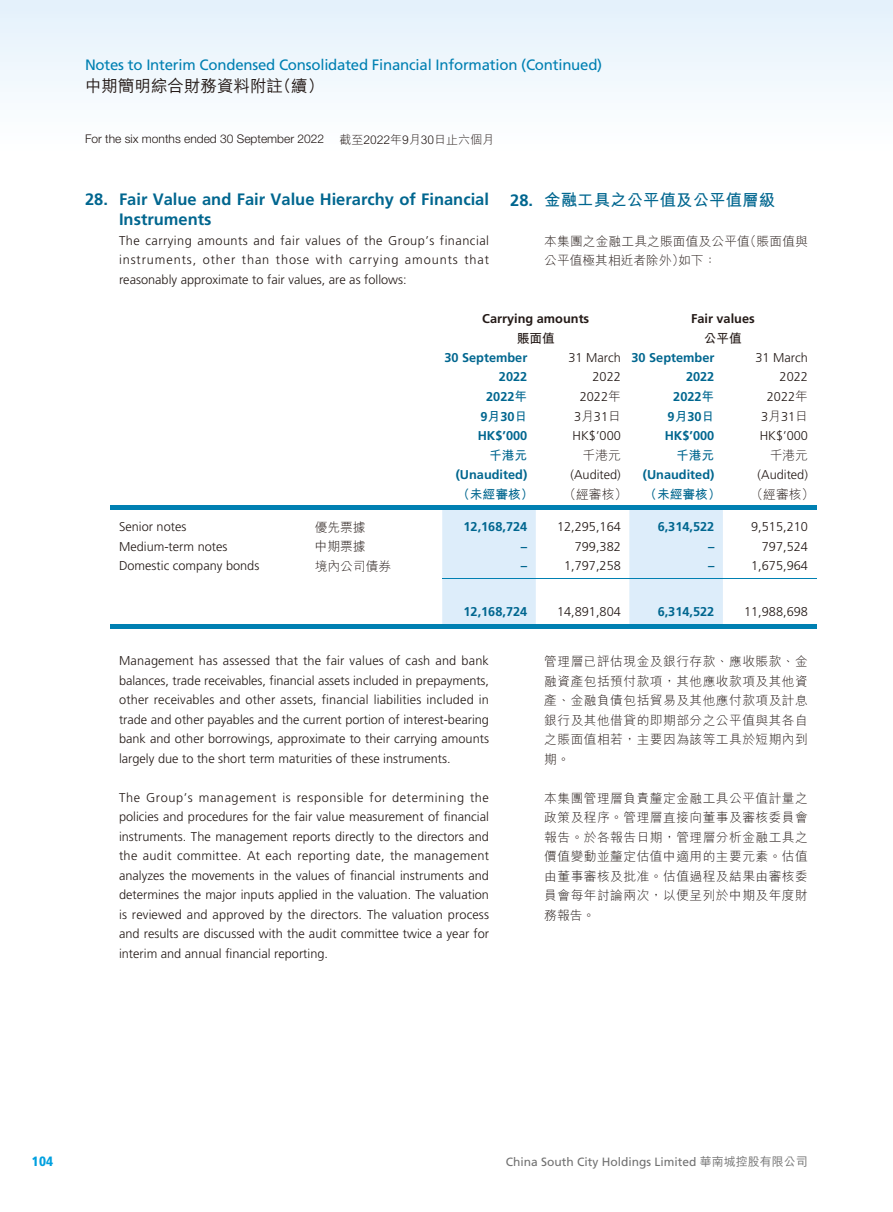
<style>
.page{position:relative;width:893px;height:1212px;background:#fff}
.page>*{position:absolute;margin:0;border:0;box-sizing:border-box;transform-origin:0 0}
.t1{font:700 16.5px/19.5px "Frutiger LT Std";color:#00668f}
.t2{font:16.5px "M Hei HK Bold E Ten B5 H";color:#00668f}
.t3{font:16.5px "M Hei HK Medium E Ten B5 H";color:#231916}
.t4{font:15px "Frutiger LT Std";letter-spacing:-.015em;color:#0080b2}
.t5{font:900 condensed 13.5px "Frutiger LT Std";color:#00a0df}
.t6{font:300 12.75px/19.5px "Frutiger LT Std";color:#231916;text-align:justify}
.t7{font:12.75px/19.5px "M Hei HK Light E Ten B5 H";letter-spacing:.035em;color:#231916;text-align:justify}
.t8{font:700 12.75px/19.5px "Frutiger LT Std";color:#00668f;text-align:right}
.t9{font:12.75px/19.5px "M Hei HK Light E Ten B5 H";letter-spacing:.01em;color:#231916}
.t10{font:700 12.75px "Frutiger LT Std";color:#231916}
.t11{font:12.75px "M Hei HK Bold E Ten B5 H";color:#00668f}
.t12{font:12.75px "M Hei HK Bold E Ten B5 H";color:#231916}
.t13{font:12px "Frutiger LT Std";color:#717171}
.t14{font:300 12px "Helvetica Neue LT Std";color:#231916}
.t15{font:12px "M Hei HK Light E Ten B5 H";color:#231916}
.s1{font-family:"Frutiger LT Std";font-weight:700}
.s2{font-family:"M Hei HK Bold E Ten B5 H";font-weight:400}
.s3{font-family:"M Hei HK Light E Ten B5 H";font-weight:400}
.s4{font-family:"M Hei HK Medium E Ten B5 H"}
</style>
<div class="page">
<div style="left:0;top:0;width:893px;height:181px;background:linear-gradient(to bottom,#e4f1fb,#fff)"></div>
<svg style="left:111px;top:509px;width:705px;height:1px"></svg>
<svg style="left:442px;top:509px;width:281px;height:115px"></svg>
<hr style="left:111px;top:505px;width:204px;height:4px;background:#0080b2">
<hr style="left:315px;top:505px;width:127px;height:4px;background:#0080b2">
<hr style="left:442px;top:505px;width:94px;height:4px;background:#0080b2">
<hr style="left:536px;top:505px;width:93px;height:4px;background:#0080b2">
<hr style="left:629px;top:505px;width:94px;height:4px;background:#0080b2">
<hr style="left:723px;top:505px;width:93px;height:4px;background:#0080b2">
<hr style="left:442px;top:578px;width:94px;height:1px;background:#0080b2">
<hr style="left:536px;top:578px;width:93px;height:1px;background:#0080b2">
<hr style="left:629px;top:578px;width:94px;height:1px;background:#0080b2">
<hr style="left:723px;top:578px;width:93px;height:1px;background:#0080b2">
<hr style="left:111px;top:624px;width:204px;height:4px;background:#0080b2">
<hr style="left:315px;top:624px;width:127px;height:4px;background:#0080b2">
<hr style="left:442px;top:624px;width:94px;height:4px;background:#0080b2">
<hr style="left:536px;top:624px;width:93px;height:4px;background:#0080b2">
<hr style="left:629px;top:624px;width:94px;height:4px;background:#0080b2">
<hr style="left:723px;top:624px;width:93px;height:4px;background:#0080b2">
<p class="t4" style="left:85px;top:57px;width:519px">Notes to Interim Condensed Consolidated Financial Information (Continued)</p>
<p class="t3" style="left:85px;top:80px;width:241px">中期簡明綜合財務資料附註（續）</p>
<p class="t14" style="left:85px;top:135px;width:241px">For the six months ended 30 September 2022</p>
<p class="t15" style="left:340px;top:135px;width:156px">截至2022年9月30日止六個月</p>
<p class="t2" style="left:510px;top:194px;width:266px"><span class="s1">28.</span> 金融工具之公平值及公平值層級</p>
<p class="t9" style="left:544px;top:233px;width:265px">本集團之金融工具之賬面值及公平值（賬面值與公平值極其相近者除外）如下：</p>
<p class="t1" style="left:119px;top:190px;width:371px;text-indent:-34px">28. Fair Value and Fair Value Hierarchy of Financial<br>Instruments</p>
<p class="t6" style="left:119px;top:231px;width:371px">The carrying amounts and fair values of the Group’s financial instruments, other than those with carrying amounts that reasonably approximate to fair values, are as follows:</p>
<p class="t10" style="left:482px;top:312px;width:108px">Carrying amounts</p>
<p class="t10" style="left:691px;top:312px;width:65px">Fair values</p>
<p class="t12" style="left:517px;top:333px;width:40px">賬面值</p>
<p class="t12" style="left:704px;top:333px;width:40px">公平值</p>
<p class="t8" style="left:444px;top:348px;width:84px">30 September<br>2022</p>
<p class="t6" style="left:568px;top:348px;width:54px;text-align:right">31 March<br>2022</p>
<p class="t8" style="left:631px;top:348px;width:84px">30 September<br>2022</p>
<p class="t6" style="left:755px;top:348px;width:54px;text-align:right">31 March<br>2022</p>
<p class="t8" style="left:480px;top:388px;width:48px;text-align:center">2022<span class="s2">年<br></span>9<span class="s2">月</span>30<span class="s2">日</span></p>
<p class="t6" style="left:574px;top:388px;width:48px;text-align:center">2022<span class="s3">年<br></span>3<span class="s3">月</span>31<span class="s3">日</span></p>
<p class="t8" style="left:668px;top:388px;width:48px;text-align:center">2022<span class="s2">年<br></span>9<span class="s2">月</span>30<span class="s2">日</span></p>
<p class="t6" style="left:761px;top:388px;width:48px;text-align:center">2022<span class="s3">年<br></span>3<span class="s3">月</span>31<span class="s3">日</span></p>
<p class="t8" style="left:478px;top:426px;width:51px">HK$’000</p>
<p class="t6" style="left:573px;top:426px;width:50px">HK$’000</p>
<p class="t8" style="left:665px;top:426px;width:51px">HK$’000</p>
<p class="t6" style="left:760px;top:426px;width:50px">HK$’000</p>
<p class="t11" style="left:489px;top:450px;width:40px">千港元</p>
<p class="t7" style="left:583px;top:447px;width:40px">千港元</p>
<p class="t11" style="left:676px;top:450px;width:40px">千港元</p>
<p class="t7" style="left:770px;top:447px;width:40px">千港元</p>
<p class="t8" style="left:456px;top:465px;width:73px">(Unaudited)</p>
<p class="t6" style="left:570px;top:465px;width:52px">(Audited)</p>
<p class="t8" style="left:643px;top:465px;width:73px">(Unaudited)</p>
<p class="t6" style="left:758px;top:465px;width:52px">(Audited)</p>
<p class="t11" style="left:457px;top:489px;width:78px">（未經審核）</p>
<p class="t7" style="left:563px;top:486px;width:65px">（經審核）</p>
<p class="t11" style="left:644px;top:489px;width:78px">（未經審核）</p>
<p class="t7" style="left:750px;top:486px;width:65px">（經審核）</p>
<p class="t6" style="left:119px;top:518px;width:69px">Senior notes</p>
<p class="t7" style="left:315px;top:519px;width:52px">優先票據</p>
<p class="t8" style="left:463px;top:518px;width:65px">12,168,724</p>
<p class="t6" style="left:557px;top:518px;width:65px">12,295,164</p>
<p class="t8" style="left:658px;top:518px;width:58px">6,314,522</p>
<p class="t6" style="left:751px;top:518px;width:58px">9,515,210</p>
<p class="t6" style="left:119px;top:537px;width:110px">Medium-term notes</p>
<p class="t7" style="left:315px;top:538px;width:52px">中期票據</p>
<p class="t8" style="left:521px;top:537px;width:8px">–</p>
<p class="t6" style="left:575px;top:537px;width:48px">799,382</p>
<p class="t8" style="left:708px;top:537px;width:8px">–</p>
<p class="t6" style="left:762px;top:537px;width:48px">797,524</p>
<p class="t6" style="left:119px;top:557px;width:142px">Domestic company bonds</p>
<p class="t7" style="left:315px;top:558px;width:78px">境內公司債券</p>
<p class="t8" style="left:521px;top:557px;width:8px">–</p>
<p class="t6" style="left:564px;top:557px;width:58px">1,797,258</p>
<p class="t8" style="left:708px;top:557px;width:8px">–</p>
<p class="t6" style="left:751px;top:557px;width:58px">1,675,964</p>
<p class="t8" style="left:463px;top:602px;width:65px">12,168,724</p>
<p class="t6" style="left:557px;top:602px;width:65px">14,891,804</p>
<p class="t8" style="left:658px;top:602px;width:58px">6,314,522</p>
<p class="t6" style="left:744px;top:602px;width:65px">11,988,698</p>
<p class="t6" style="left:119px;top:652px;width:371px">Management has assessed that the fair values of cash and bank balances, trade receivables, financial assets included in prepayments, other receivables and other assets, financial liabilities included in trade and other payables and the current portion of interest-bearing bank and other borrowings, approximate to their carrying amounts largely due to the short term maturities of these instruments.</p>
<p class="t6" style="left:119px;top:788px;width:371px">The Group’s management is responsible for determining the policies and procedures for the fair value measurement of financial instruments. The management reports directly to the directors and the audit committee. At each reporting date, the management analyzes the movements in the values of financial instruments and determines the major inputs applied in the valuation. The valuation is reviewed and approved by the directors. The valuation process and results are discussed with the audit committee twice a year for interim and annual financial reporting.</p>
<p class="t7" style="left:544px;top:653px;width:265px">管理層已評估現金及銀行存款、應收賬款、金融資產包括預付款項，其他應收款項及其他資產、金融負債包括貿易及其他應付款項及計息銀行及其他借貸的即期部分之公平值與其各自之賬面值相若，主要因為該等工具於短期內到期。</p>
<p class="t7" style="left:544px;top:790px;width:265px">本集團管理層負責釐定金融工具公平值計量之政策及程序。管理層直接向董事及審核委員會報告。於各報告日期，管理層分析金融工具之價值變動並釐定估值中適用的主要元素。估值由董事審核及批准。估值過程及結果由審核委員會每年討論兩次，以便呈列於中期及年度財務報告。</p>
<p class="t5" style="left:32px;top:1155px;width:23px">104</p>
<p class="t13" style="left:506px;top:1155px;width:304px">China South City Holdings Limited <span class="s4">華南城控股有限公司</span></p>
</div>
